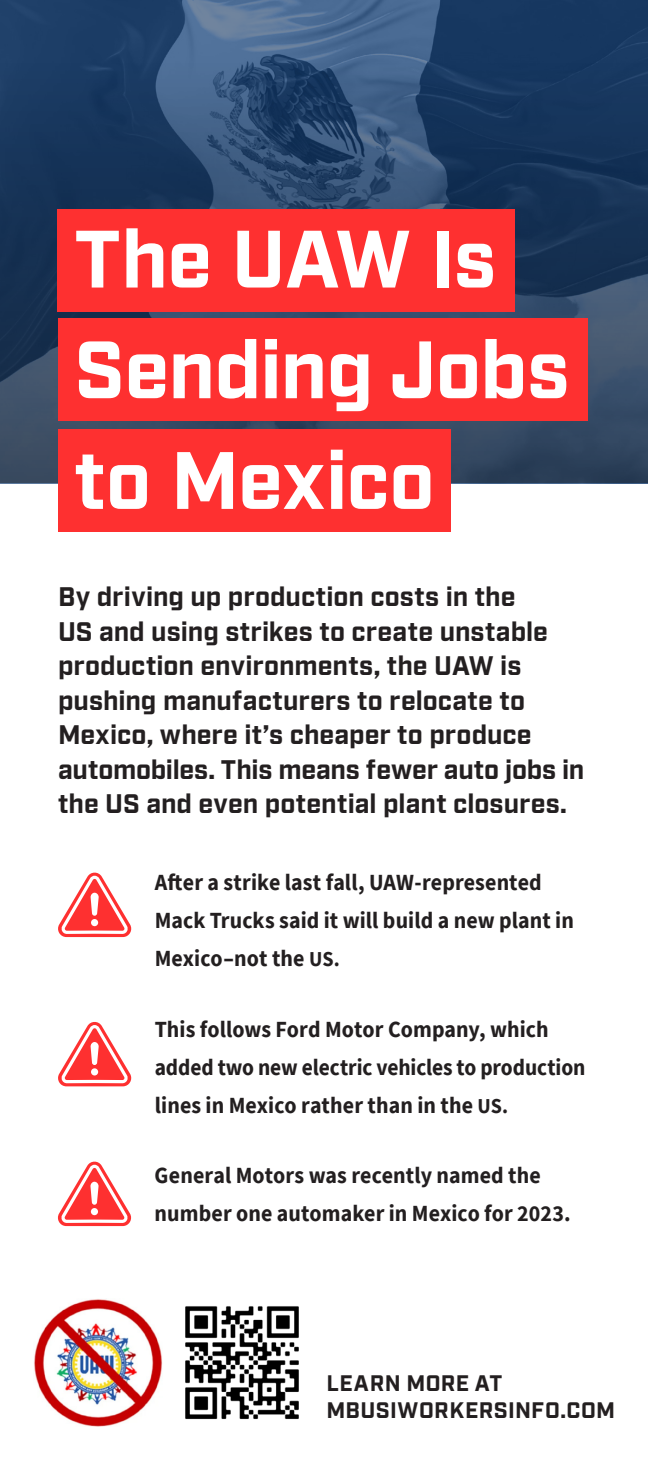
<style>
.page{position:relative;width:648px;height:1458px;background:#fff}
.page>*{position:absolute;margin:0;border:0;box-sizing:border-box;transform-origin:0 0}
.t1{font:700 81.23px/110.7px "Industry";letter-spacing:-.01em;color:#fff}
.t2{font:700 26.78px/34.4px "Industry";color:#231f20}
.t3{font:700 23.18px/37.8px "Source Sans Pro";letter-spacing:.005em;color:#231f20;scale:.95 1}
.t4{font:700 22.5px "Industry";letter-spacing:.02em;color:#231f20}
.s1{font-size:21.15px}
</style>
<div class="page">
<img style="left:34px;top:1298px;width:129px;height:129px">
<img style="left:185px;top:1306px;width:114px;height:114px">
<img style="left:0;top:0;width:648px;height:32px">
<svg style="left:0;top:32px;width:648px;height:451px;background:#264265"></svg>
<div style="left:58px;top:209px;width:457px;height:102px;background:#fe3030"></div>
<div style="left:58px;top:318px;width:530px;height:103px;background:#fe3030"></div>
<div style="left:58px;top:429px;width:393px;height:103px;background:#fe3030"></div>
<svg style="left:58px;top:1022px;width:74px;height:64px"></svg>
<svg style="left:58px;top:872px;width:74px;height:65px"></svg>
<svg style="left:58px;top:1161px;width:74px;height:65px"></svg>
<p class="t1" style="left:74px;top:208px;width:497px">The UAW Is<br>Sending Jobs to Mexico</p>
<p class="t2" style="left:58px;top:581px;width:528px">By driving up production costs in the<br>US and using strikes to create unstable production environments, the UAW is pushing manufacturers to relocate to Mexico, where it’s cheaper to produce automobiles. This means fewer auto jobs in the US and even potential plant closures.</p>
<p class="t3" style="left:155px;top:863px;width:443px">After a strike last fall, UAW-represented<br>Mack Trucks said it will build a new plant in<br>Mexico–not the <span class="s1">US.</span></p>
<p class="t3" style="left:155px;top:1010px;width:455px">This follows Ford Motor Company, which added two new electric vehicles to production lines in Mexico rather than in the <span class="s1">US.</span></p>
<p class="t3" style="left:155px;top:1156px;width:440px">General Motors was recently named the number one automaker in Mexico for 2023.</p>
<p class="t4" style="left:326px;top:1370px;width:178px">LEARN MORE AT</p>
<p class="t4" style="left:326px;top:1397px;width:290px">MBUSIWORKERSINFO.COM</p>
</div>
